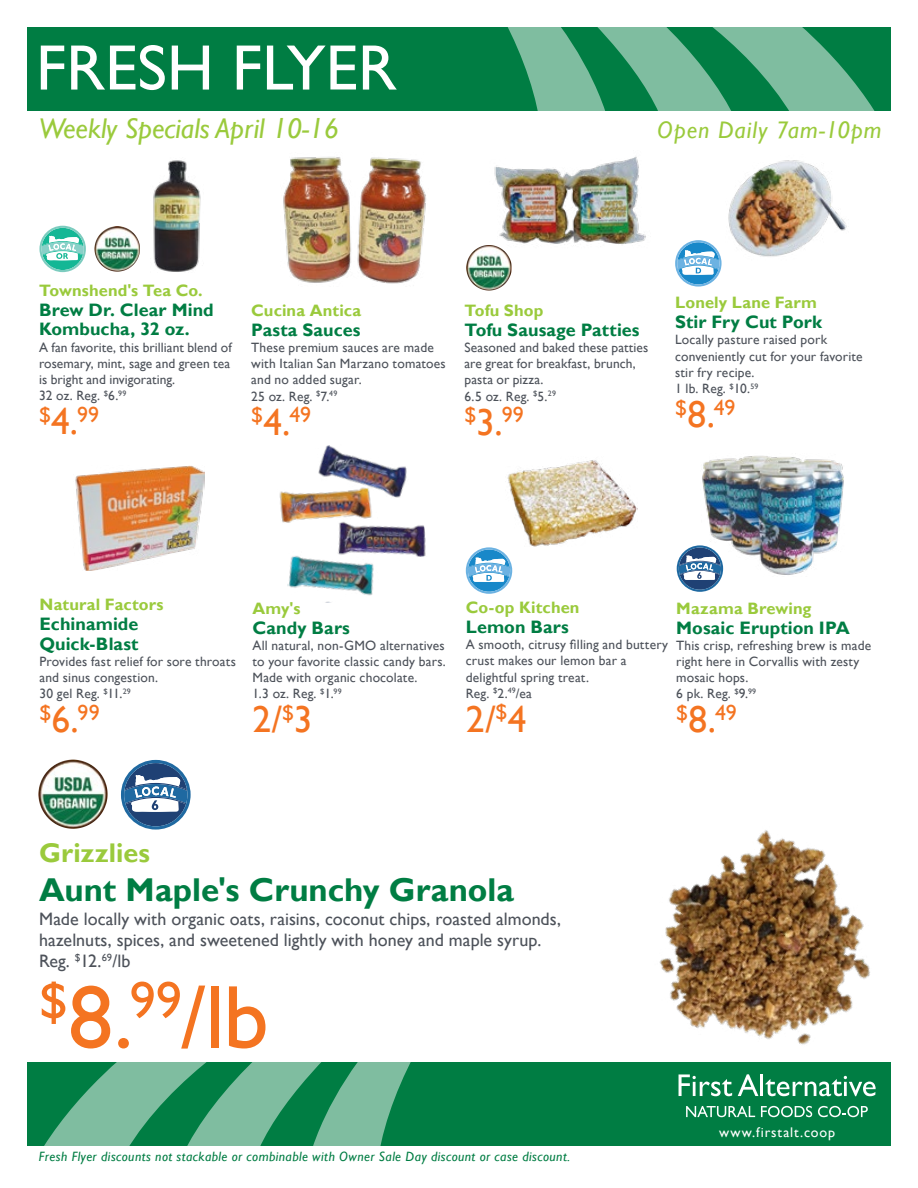
<style>
.page{position:relative;width:918px;height:1188px;background:#fff}
.page>*{position:absolute;margin:0;border:0;box-sizing:border-box;transform-origin:0 0}
.t1{font:90px "Gill Sans";color:#f47421}
.t2{font:64.5px "Gill Sans";color:#fff}
.t3{font:37.5px "Gill Sans";color:#f47421}
.t4{font:700 33px "Gill Sans";color:#007d43}
.t5{font:italic 28.5px "Gill Sans";color:#9aca3c}
.t6{font:700 27px "Gill Sans";color:#9aca3c}
.t7{font:italic 24px "Gill Sans";letter-spacing:.04em;color:#9aca3c}
.t8{font:21.9px "Gill Sans";letter-spacing:-.005em;color:#f47421}
.t9{font:18px/21px "Gill Sans";color:#4d525a}
.t10{font:700 18px/20px "Gill Sans";letter-spacing:.005em;color:#007d43}
.t11{font:700 16.5px "Gill Sans";letter-spacing:.01em;color:#9aca3c}
.t12{font:13.95px "Gill Sans";letter-spacing:.065em;color:#fff}
.t13{font:13.5px/16.2px "Gill Sans";letter-spacing:.01em;color:#4d525a}
.t14{font:italic 13.5px "Gill Sans";letter-spacing:.03em;color:#007d43}
.s1{font-size:37.5px}
</style>
<div class="page">
<div style="left:27px;top:1063px;width:864px;height:83px;background:#007d43"></div>
<div style="left:27px;top:27px;width:864px;height:83px;background:#007d43"></div>
<svg style="left:679px;top:1074px;width:53px;height:22px"></svg>
<svg style="left:738px;top:1074px;width:20px;height:22px"></svg>
<hr style="left:760px;top:1074px;width:3px;height:22px;background:#fff">
<svg style="left:765px;top:1076px;width:111px;height:20px"></svg>
<svg style="left:686px;top:1106px;width:69px;height:11px"></svg>
<svg style="left:761px;top:1106px;width:51px;height:11px"></svg>
<svg style="left:818px;top:1106px;width:50px;height:11px"></svg>
<svg style="left:507px;top:27px;width:367px;height:83px"></svg>
<svg style="left:44px;top:1063px;width:366px;height:83px"></svg>
<img style="left:702px;top:455px;width:142px;height:120px">
<img style="left:489px;top:156px;width:157px;height:105px">
<img style="left:507px;top:460px;width:131px;height:87px">
<img style="left:279px;top:445px;width:147px;height:158px">
<img style="left:153px;top:160px;width:48px;height:112px">
<img style="left:75px;top:466px;width:129px;height:105px">
<svg style="left:61px;top:760px;width:10px;height:2px"></svg>
<img style="left:728px;top:160px;width:119px;height:97px">
<svg style="left:480px;top:245px;width:8px;height:2px"></svg>
<svg style="left:677px;top:545px;width:46px;height:47px"></svg>
<svg style="left:675px;top:240px;width:47px;height:47px"></svg>
<svg style="left:466px;top:547px;width:46px;height:47px"></svg>
<svg style="left:39px;top:226px;width:47px;height:46px"></svg>
<svg style="left:121px;top:760px;width:70px;height:70px"></svg>
<img style="left:283px;top:157px;width:143px;height:127px">
<img style="left:659px;top:830px;width:211px;height:215px">
<h2 class="t2" style="left:36px;top:30px;width:362px">FRESH FLYER</h2>
<h3 class="t5" style="left:39px;top:112px;width:302px">Weekly Specials April 10-16</h3>
<h3 class="t7" style="left:657px;top:116px;width:226px">Open Daily 7am-10pm</h3>
<p class="t11" style="left:39px;top:280px;width:165px">Townshend's Tea Co.</p>
<h3 class="t10" style="left:39px;top:300px;width:176px">Brew Dr. Clear Mind<br>Kombucha, 32 oz.</h3>
<p class="t13" style="left:39px;top:339px;width:194px">A fan favorite, this brilliant blend of rosemary, mint, sage and green tea is bright and invigorating.<br>32 oz. Reg. <sup>$</sup>6.<sup>99</sup></p>
<h3 class="t8" style="left:39px;top:402px;width:61px">$<span class="s1">4.</span>99</h3>
<p class="t11" style="left:251px;top:300px;width:111px">Cucina Antica</p>
<h3 class="t10" style="left:251px;top:320px;width:111px">Pasta Sauces</h3>
<p class="t13" style="left:251px;top:340px;width:196px">These premium sauces are made with Italian San Marzano tomatoes and no added sugar.<br>25 oz. Reg. <sup>$</sup>7.<sup>49</sup></p>
<h3 class="t8" style="left:251px;top:402px;width:61px">$<span class="s1">4.</span>49</h3>
<p class="t11" style="left:465px;top:300px;width:80px">Tofu Shop</p>
<h3 class="t10" style="left:465px;top:320px;width:177px">Tofu Sausage Patties</h3>
<p class="t13" style="left:465px;top:340px;width:185px">Seasoned and baked these patties are great for breakfast, brunch, pasta or pizza.<br>6.5 oz. Reg. <sup>$</sup>5.<sup>29</sup></p>
<h3 class="t8" style="left:465px;top:402px;width:61px">$<span class="s1">3.</span>99</h3>
<p class="t11" style="left:675px;top:293px;width:143px">Lonely Lane Farm</p>
<h3 class="t10" style="left:675px;top:313px;width:148px">Stir Fry Cut Pork</h3>
<p class="t13" style="left:675px;top:332px;width:189px">Locally pasture raised pork conveniently cut for your favorite stir fry recipe.<br>1 lb. Reg. <sup>$</sup>10.<sup>59</sup></p>
<h3 class="t8" style="left:675px;top:395px;width:62px">$<span class="s1">8.</span>49</h3>
<p class="t11" style="left:39px;top:594px;width:126px">Natural Factors</p>
<h3 class="t10" style="left:39px;top:614px;width:101px">Echinamide<br>Quick-Blast</h3>
<p class="t13" style="left:39px;top:654px;width:198px">Provides fast relief for sore throats and sinus congestion.<br>30 gel Reg. <sup>$</sup>11.<sup>29</sup></p>
<h3 class="t8" style="left:39px;top:700px;width:62px">$<span class="s1">6.</span>99</h3>
<p class="t11" style="left:252px;top:598px;width:50px">Amy's</p>
<h3 class="t10" style="left:252px;top:618px;width:99px">Candy Bars</h3>
<p class="t13" style="left:252px;top:637px;width:195px">All natural, non-GMO alternatives to your favorite classic candy bars.<br>Made with organic chocolate.<br>1.3 oz. Reg. <sup>$</sup>1.<sup>99</sup></p>
<h3 class="t3" style="left:252px;top:698px;width:62px">2/<sup>$</sup>3</h3>
<p class="t11" style="left:466px;top:598px;width:115px">Co-op Kitchen</p>
<h3 class="t10" style="left:466px;top:617px;width:105px">Lemon Bars</h3>
<p class="t13" style="left:466px;top:637px;width:204px">A smooth, citrusy filling and buttery crust makes our lemon bar a delightful spring treat.<br>Reg. <sup>$</sup>2.<sup>49</sup>/ea</p>
<h3 class="t3" style="left:466px;top:698px;width:62px">2/<sup>$</sup>4</h3>
<p class="t11" style="left:676px;top:598px;width:137px">Mazama Brewing</p>
<h3 class="t10" style="left:676px;top:618px;width:175px">Mosaic Eruption IPA</h3>
<p class="t13" style="left:676px;top:637px;width:196px">This crisp, refreshing brew is made right here in Corvallis with zesty mosaic hops.<br>6 pk. Reg. <sup>$</sup>9.<sup>99</sup></p>
<h3 class="t8" style="left:676px;top:700px;width:62px">$<span class="s1">8.</span>49</h3>
<h3 class="t6" style="left:39px;top:836px;width:113px">Grizzlies</h3>
<h3 class="t4" style="left:39px;top:870px;width:477px">Aunt Maple's Crunchy Granola</h3>
<h3 class="t9" style="left:39px;top:909px;width:524px">Made locally with organic oats, raisins, coconut chips, roasted almonds, hazelnuts, spices, and sweetened lightly with honey and maple syrup.<br>Reg. <sup>$</sup>12.<sup>69</sup>/lb</h3>
<h1 class="t1" style="left:39px;top:965px;width:231px"><sup>$</sup>8.<sup>99</sup>/lb</h1>
<p class="t14" style="left:39px;top:1149px;width:533px">Fresh Flyer discounts not stackable or combinable with Owner Sale Day discount or case discount.</p>
<p class="t12" style="left:719px;top:1124px;width:118px">www.firstalt.coop</p>
</div>
